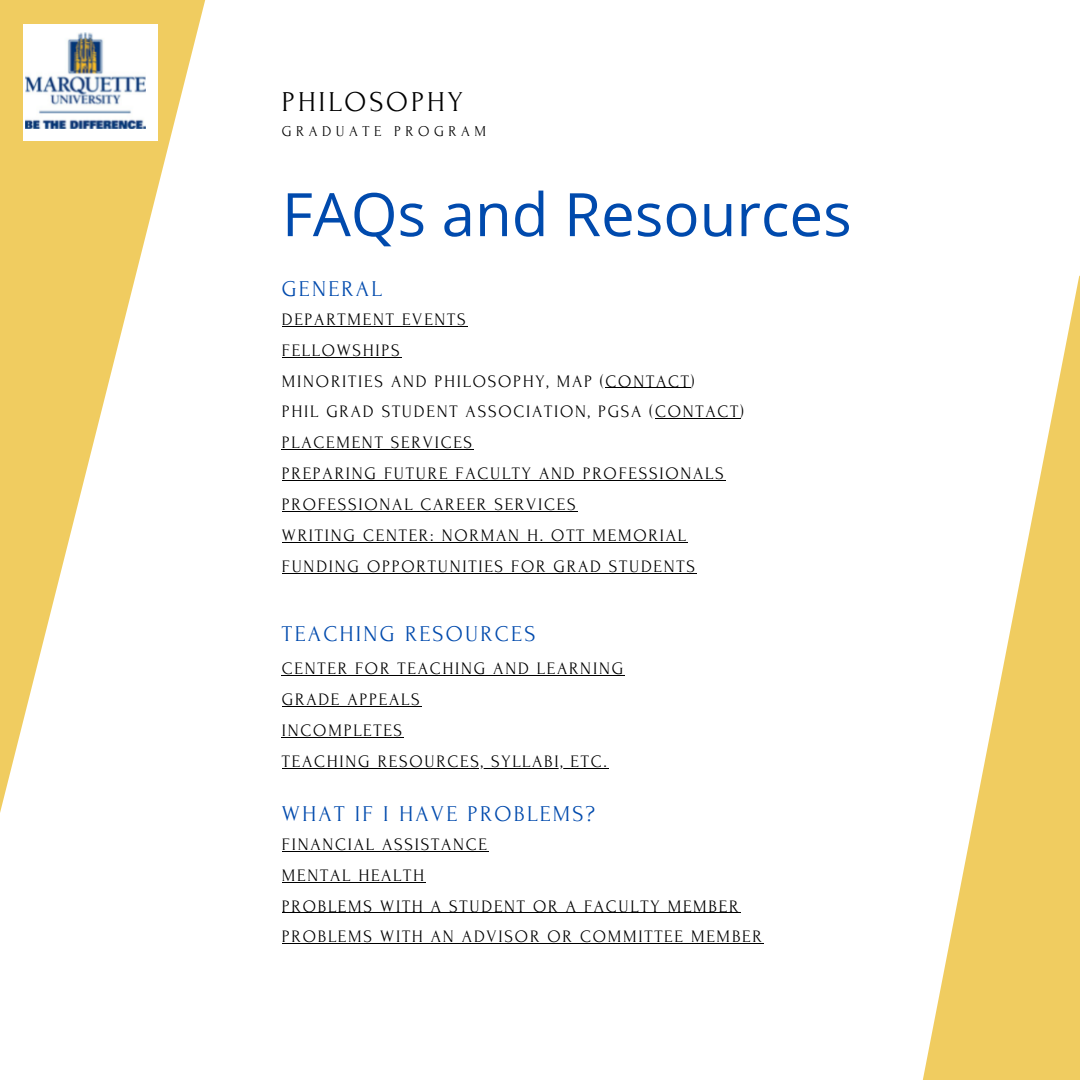
<style>
.page{position:relative;width:1080px;height:1080px;background:#fff}
.page>*{position:absolute;margin:0;border:0;box-sizing:border-box;transform-origin:0 0}
.t1{font:60px "Open Sans";color:#004aad}
.t2{font:28.75px "Forum";letter-spacing:.1em;color:#000}
.t3{font:22.5px "Forum";letter-spacing:.1em;color:#004aad}
.t4{font:17.5px "Forum";letter-spacing:.1em;color:#000}
.t5{font:15px "Forum";letter-spacing:.3em;color:#000}
</style>
<div class="page">
<svg style="left:0;top:0;width:206px;height:813px"></svg>
<img style="left:23px;top:25px;width:134px;height:115px">
<svg style="left:922px;top:275px;width:158px;height:805px"></svg>
<hr style="left:282px;top:326px;width:186px;height:1px;background:#000">
<hr style="left:282px;top:357px;width:120px;height:1px;background:#000">
<hr style="left:606px;top:387px;width:85px;height:1px;background:#000">
<hr style="left:655px;top:418px;width:85px;height:1px;background:#000">
<hr style="left:282px;top:449px;width:192px;height:1px;background:#000">
<hr style="left:282px;top:480px;width:443px;height:1px;background:#000">
<hr style="left:282px;top:511px;width:295px;height:1px;background:#000">
<hr style="left:282px;top:542px;width:406px;height:1px;background:#000">
<hr style="left:282px;top:573px;width:415px;height:1px;background:#000">
<hr style="left:282px;top:675px;width:343px;height:1px;background:#000">
<hr style="left:282px;top:706px;width:139px;height:1px;background:#000">
<hr style="left:282px;top:737px;width:122px;height:1px;background:#000">
<hr style="left:282px;top:768px;width:327px;height:1px;background:#000">
<hr style="left:282px;top:851px;width:207px;height:1px;background:#000">
<hr style="left:282px;top:882px;width:144px;height:1px;background:#000">
<hr style="left:282px;top:912px;width:458px;height:1px;background:#000">
<hr style="left:282px;top:943px;width:482px;height:1px;background:#000">
<p class="t2" style="left:282px;top:86px;width:182px">PHILOSOPHY</p>
<p class="t5" style="left:282px;top:123px;width:206px">GRADUATE PROGRAM</p>
<p class="t1" style="left:282px;top:172px;width:571px">FAQs and Resources</p>
<p class="t3" style="left:282px;top:276px;width:102px">GENERAL</p>
<p class="t4" style="left:282px;top:310px;width:185px">DEPARTMENT EVENTS</p>
<p class="t4" style="left:282px;top:341px;width:119px">FELLOWSHIPS</p>
<p class="t4" style="left:282px;top:372px;width:414px">MINORITIES AND PHILOSOPHY, MAP (CONTACT)</p>
<p class="t4" style="left:282px;top:403px;width:464px">PHIL GRAD STUDENT ASSOCIATION, PGSA (CONTACT)</p>
<p class="t4" style="left:282px;top:433px;width:192px">PLACEMENT SERVICES</p>
<p class="t4" style="left:282px;top:464px;width:443px">PREPARING FUTURE FACULTY AND PROFESSIONALS</p>
<p class="t4" style="left:282px;top:495px;width:295px">PROFESSIONAL CAREER SERVICES</p>
<p class="t4" style="left:282px;top:526px;width:406px">WRITING CENTER: NORMAN H. OTT MEMORIAL</p>
<p class="t4" style="left:282px;top:557px;width:415px">FUNDING OPPORTUNITIES FOR GRAD STUDENTS</p>
<p class="t3" style="left:282px;top:621px;width:255px">TEACHING RESOURCES</p>
<p class="t4" style="left:282px;top:659px;width:343px">CENTER FOR TEACHING AND LEARNING</p>
<p class="t4" style="left:282px;top:690px;width:139px">GRADE APPEALS</p>
<p class="t4" style="left:282px;top:721px;width:122px">INCOMPLETES</p>
<p class="t4" style="left:282px;top:752px;width:327px">TEACHING RESOURCES, SYLLABI, ETC.</p>
<p class="t3" style="left:282px;top:801px;width:315px">WHAT IF I HAVE PROBLEMS?</p>
<p class="t4" style="left:282px;top:835px;width:207px">FINANCIAL ASSISTANCE</p>
<p class="t4" style="left:282px;top:866px;width:144px">MENTAL HEALTH</p>
<p class="t4" style="left:282px;top:897px;width:458px">PROBLEMS WITH A STUDENT OR A FACULTY MEMBER</p>
<p class="t4" style="left:282px;top:928px;width:482px">PROBLEMS WITH AN ADVISOR OR COMMITTEE MEMBER</p>
</div>
